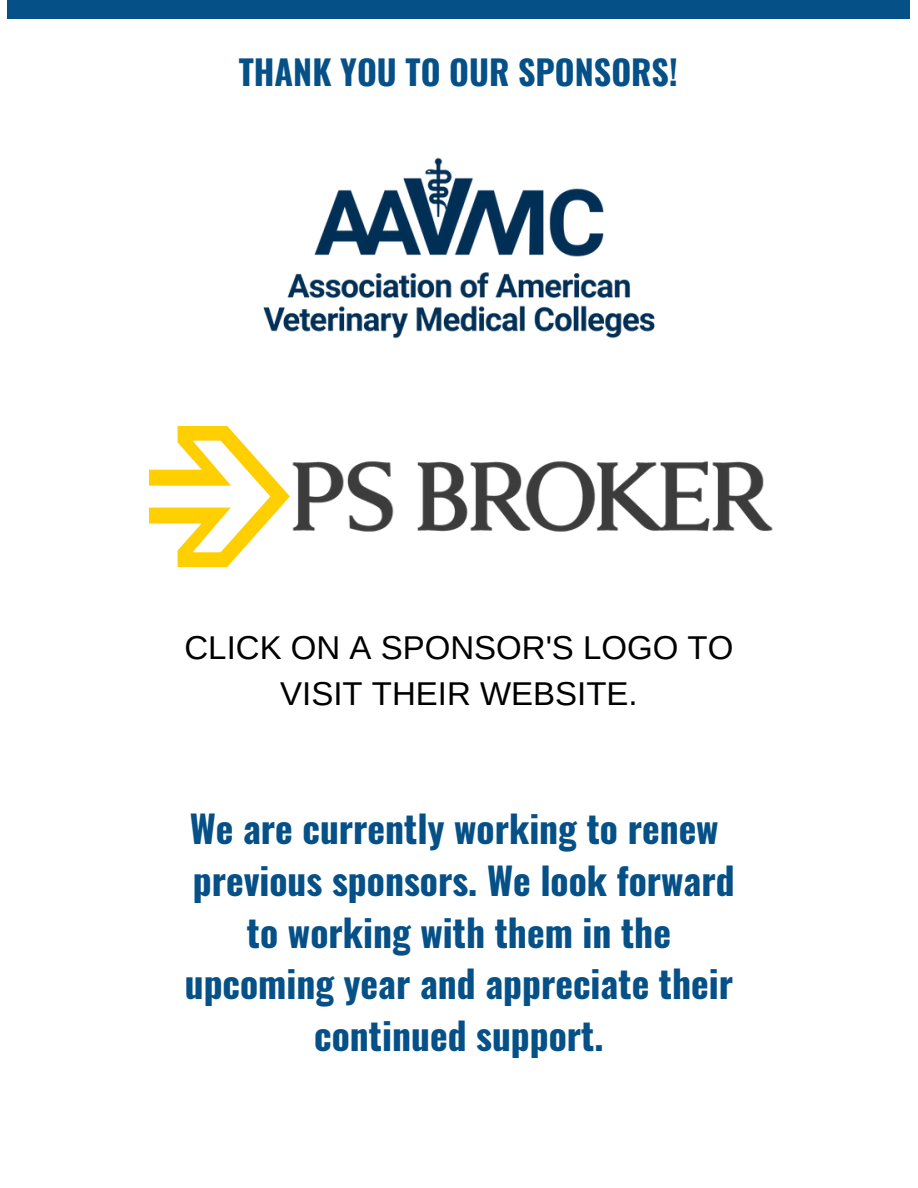
<style>
.page{position:relative;width:918px;height:1188px;background:#fff}
.page>*{position:absolute;margin:0;border:0;box-sizing:border-box;transform-origin:0 0}
.t1{font:700 37.5px/51.8px "Oswald";color:#055087;text-align:center}
.t2{font:700 33.9px "Oswald";color:#055087}
.t3{font:33px/46.2px "Arimo";color:#000;text-align:center}
</style>
<div class="page">
<div style="left:8px;top:0;width:902px;height:19px;background:#055087"></div>
<img style="left:263px;top:157px;width:392px;height:182px">
<img style="left:292px;top:461px;width:481px;height:71px">
<img style="left:150px;top:427px;width:139px;height:139px">
<p class="t2" style="left:239px;top:46px;width:440px">THANK YOU TO OUR SPONSORS!</p>
<p class="t3" style="left:185px;top:625px;width:550px">CLICK ON A SPONSOR'S LOGO TO<br>VISIT THEIR WEBSITE.</p>
<p class="t1" style="left:185px;top:801px;width:551px">We are currently working to renew previous sponsors. We look forward to working with them in the upcoming year and appreciate their continued support.</p>
</div>
